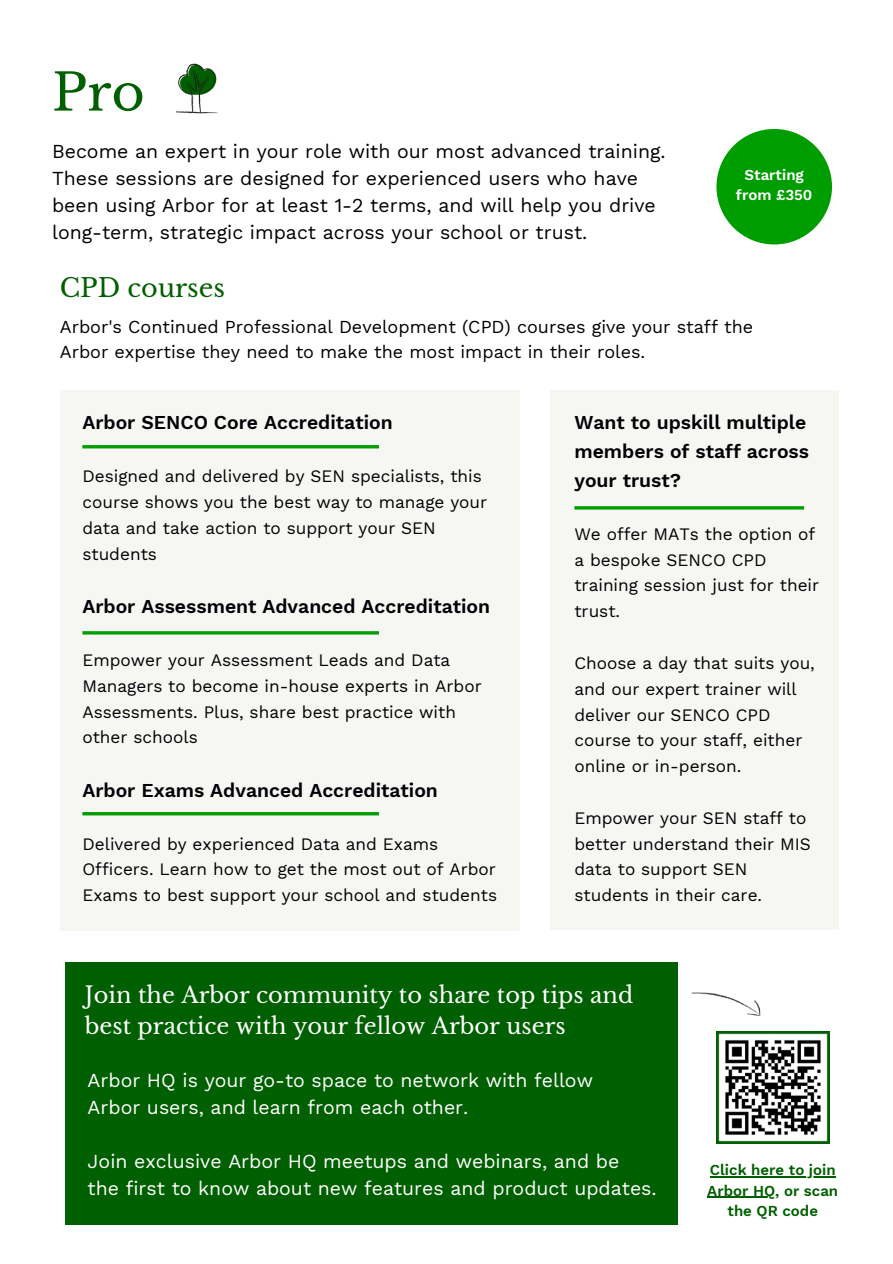
<style>
.page{position:relative;width:893px;height:1264px;background:#fff}
.page>*{position:absolute;margin:0;border:0;box-sizing:border-box;transform-origin:0 0}
.t1{font:51px "Libre Baskerville";color:#005f00}
.t2{font:25.5px "Libre Baskerville";color:#005f00}
.t3{font:22.5px/31.5px "Libre Baskerville";color:#fff}
.t4{font:19.5px/27px "Work Sans";color:#000105}
.t5{font:19.5px/27px "Work Sans";color:#fff}
.t6{font:600 19.35px/28.7px "Work Sans";color:#000105}
.t7{font:18px/24.8px "Work Sans";color:#000105}
.t8{font:17.25px/25.8px "Work Sans";color:#000105}
.t9{font:600 15px/20.2px "Work Sans";color:#005f00;text-align:center}
.t10{font:600 15px/20.2px "Work Sans";color:#fff;text-align:center}
</style>
<div class="page">
<div style="left:60px;top:390px;width:459px;height:540px;background:#f6f6f2"></div>
<hr style="left:82px;top:445px;width:297px;height:3px;background:#009d00">
<hr style="left:82px;top:631px;width:297px;height:3px;background:#009d00">
<hr style="left:82px;top:812px;width:297px;height:3px;background:#009d00">
<div style="left:550px;top:390px;width:288px;height:540px;background:#f6f6f2"></div>
<img style="left:716px;top:1031px;width:113px;height:112px">
<hr style="left:574px;top:506px;width:230px;height:3px;background:#009d00">
<div style="left:716px;top:129px;width:116px;height:115px;background:#009d00;border-radius:50%"></div>
<div style="left:65px;top:962px;width:613px;height:263px;background:#005f00"></div>
<img style="left:691px;top:992px;width:69px;height:24px">
<hr style="left:710px;top:1176px;width:125px;height:1px;background:#005f00">
<hr style="left:707px;top:1196px;width:68px;height:1px;background:#005f00">
<img style="left:176px;top:63px;width:42px;height:51px">
<h6 class="t1" style="left:52px;top:61px;width:94px">Pro</h6>
<h6 class="t4" style="left:52px;top:137px;width:615px">Become an expert in your role with our most advanced training.<br>These sessions are designed for experienced users who have been using Arbor for at least 1-2 terms, and will help you drive long-term, strategic impact across your school or trust.</h6>
<h6 class="t2" style="left:60px;top:272px;width:167px">CPD courses</h6>
<h3 class="t7" style="left:60px;top:315px;width:695px">Arbor's Continued Professional Development (CPD) courses give your staff the<br>Arbor expertise they need to make the most impact in their roles.</h3>
<p class="t10" style="left:735px;top:164px;width:78px">Starting from £350</p>
<p class="t6" style="left:82px;top:408px;width:312px">Arbor SENCO Core Accreditation</p>
<h1 class="t8" style="left:82px;top:463px;width:406px">Designed and delivered by SEN specialists, this course shows you the best way to manage your data and take action to support your SEN students</h1>
<h5 class="t6" style="left:82px;top:592px;width:409px">Arbor Assessment Advanced Accreditation</h5>
<h2 class="t8" style="left:82px;top:647px;width:401px">Empower your Assessment Leads and Data Managers to become in-house experts in Arbor Assessments. Plus, share best practice with other schools</h2>
<h5 class="t6" style="left:82px;top:775px;width:357px">Arbor Exams Advanced Accreditation</h5>
<h4 class="t8" style="left:82px;top:830px;width:416px">Delivered by experienced Data and Exams<br>Officers. Learn how to get the most out of Arbor<br>Exams to best support your school and students</h4>
<h4 class="t6" style="left:574px;top:408px;width:236px">Want to upskill multiple members of staff across your trust?</h4>
<h6 class="t8" style="left:574px;top:521px;width:246px">We offer MATs the option of a bespoke SENCO CPD training session just for their trust.</h6>
<h4 class="t8" style="left:574px;top:650px;width:242px">Choose a day that suits you, and our expert trainer will deliver our SENCO CPD course to your staff, either online or in-person.</h4>
<h6 class="t8" style="left:574px;top:805px;width:238px">Empower your SEN staff to better understand their MIS data to support SEN students in their care.</h6>
<h5 class="t3" style="left:85px;top:979px;width:550px">Join the Arbor community to share top tips and best practice with your fellow Arbor users</h5>
<h5 class="t5" style="left:88px;top:1066px;width:507px">Arbor HQ is your go-to space to network with fellow<br>Arbor users, and learn from each other.</h5>
<p class="t5" style="left:88px;top:1147px;width:570px">Join exclusive Arbor HQ meetups and webinars, and be<br>the first to know about new features and product updates.</p>
<p class="t9" style="left:710px;top:1159px;width:127px">Click here to join</p>
<p class="t9" style="left:707px;top:1180px;width:132px">Arbor HQ, or scan the QR code</p>
</div>
